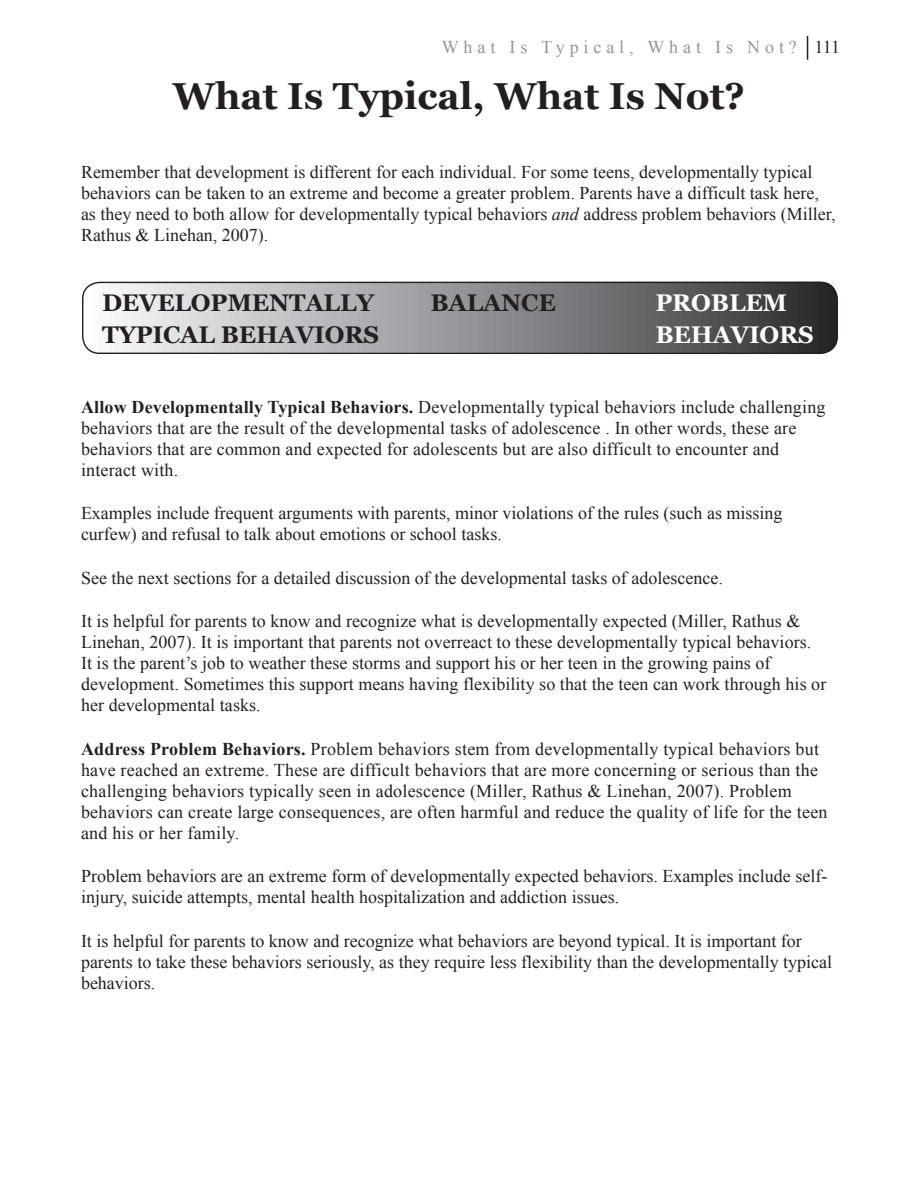
<style>
.page{position:relative;width:918px;height:1188px;background:#fff}
.page>*{position:absolute;margin:0;border:0;box-sizing:border-box;transform-origin:0 0}
.t1{font:700 37.5px "Georgia";color:#231f20}
.t2{font:700 24.15px "Georgia";letter-spacing:-.005em;color:#231f20}
.t3{font:700 24.15px "Georgia";letter-spacing:-.005em;color:#fff}
.t4{font:18px/21px "Times New Roman";letter-spacing:.005em;color:#231f20}
.t5{font:18px "Times New Roman";letter-spacing:.27em;color:#939598}
.s1{color:#231f20}
.s2{font-style:italic}
.s3{font-weight:700}
</style>
<div class="page">
<svg style="left:807px;top:36px;width:1px;height:24px"></svg>
<svg style="left:83px;top:282px;width:754px;height:70px;background:#949597"></svg>
<div style="left:82px;top:282px;width:756px;height:72px;border:1px solid #231f20;border-radius:17px"></div>
<p class="t5" style="left:442px;top:35px;width:400px">What Is Typical, What Is Not? <span class="s1">111</span></p>
<h1 class="t1" style="left:173px;top:72px;width:574px">What Is Typical, What Is Not?</h1>
<p class="t4" style="left:81px;top:161px;width:756px">Remember that development is different for each individual. For some teens, developmentally typical behaviors can be taken to an extreme and become a greater problem. Parents have a difficult task here, as they need to both allow for developmentally typical behaviors <span class="s2">and</span> address problem behaviors (Miller, Rathus &amp; Linehan, 2007).</p>
<h2 class="t2" style="left:102px;top:288px;width:274px">DEVELOPMENTALLY</h2>
<h2 class="t2" style="left:430px;top:288px;width:127px">BALANCE</h2>
<h2 class="t3" style="left:655px;top:288px;width:133px">PROBLEM</h2>
<h2 class="t2" style="left:102px;top:319px;width:279px">TYPICAL BEHAVIORS</h2>
<h2 class="t3" style="left:655px;top:319px;width:160px">BEHAVIORS</h2>
<p class="t4" style="left:81px;top:396px;width:746px"><span class="s3">Allow Developmentally Typical Behaviors.</span> Developmentally typical behaviors include challenging behaviors that are the result of the developmental tasks of adolescence . In other words, these are behaviors that are common and expected for adolescents but are also difficult to encounter and interact with.</p>
<p class="t4" style="left:81px;top:502px;width:703px">Examples include frequent arguments with parents, minor violations of the rules (such as missing curfew) and refusal to talk about emotions or school tasks.</p>
<p class="t4" style="left:81px;top:567px;width:643px">See the next sections for a detailed discussion of the developmental tasks of adolescence.</p>
<p class="t4" style="left:81px;top:610px;width:747px">It is helpful for parents to know and recognize what is developmentally expected (Miller, Rathus &amp; Linehan, 2007). It is important that parents not overreact to these developmentally typical behaviors.<br>It is the parent’s job to weather these storms and support his or her teen in the growing pains of development. Sometimes this support means having flexibility so that the teen can work through his or her developmental tasks.</p>
<p class="t4" style="left:81px;top:738px;width:748px"><span class="s3">Address Problem Behaviors.</span> Problem behaviors stem from developmentally typical behaviors but have reached an extreme. These are difficult behaviors that are more concerning or serious than the challenging behaviors typically seen in adolescence (Miller, Rathus &amp; Linehan, 2007). Problem behaviors can create large consequences, are often harmful and reduce the quality of life for the teen and his or her family.</p>
<p class="t4" style="left:81px;top:865px;width:748px">Problem behaviors are an extreme form of developmentally expected behaviors. Examples include self&shy;injury, suicide attempts, mental health hospitalization and addiction issues.</p>
<p class="t4" style="left:81px;top:930px;width:753px">It is helpful for parents to know and recognize what behaviors are beyond typical. It is important for parents to take these behaviors seriously, as they require less flexibility than the developmentally typical behaviors.</p>
</div>
